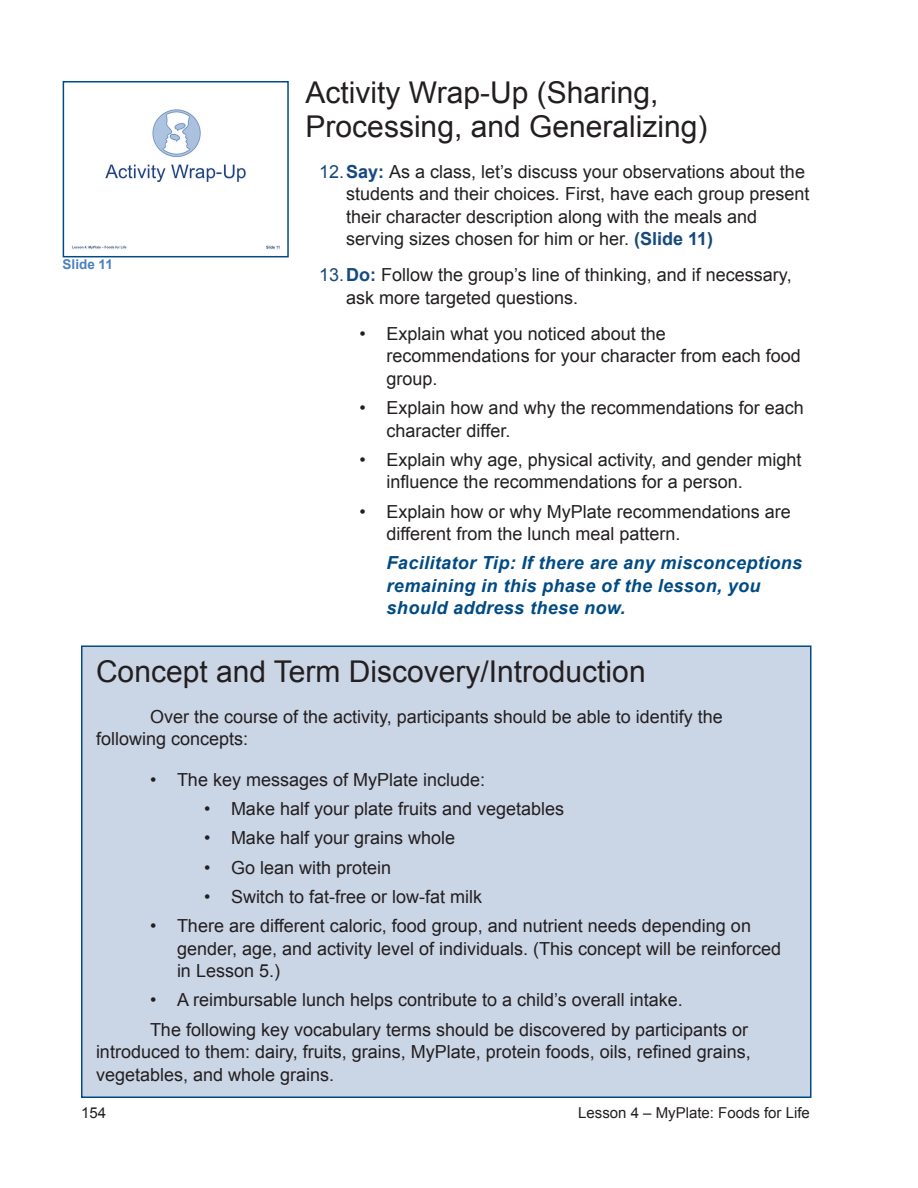
<style>
.page{position:relative;width:918px;height:1188px;background:#fff}
.page>*{position:absolute;margin:0;border:0;box-sizing:border-box;transform-origin:0 0}
.t1{font:30px/34.5px "Arial";color:#231f20}
.t2{font:18px/22.5px "Arial";color:#231f20}
.t3{font:italic 700 18px/22.5px "Arial";letter-spacing:.02em;color:#004b84}
.t4{font:15px "Arial";color:#231f20}
.t5{font:700 13.5px "Arial";color:#4a81bf}
.s1{color:#16497d}
.s2{font-weight:700;color:#16497d}
.s3{font-style:italic}
</style>
<div class="page">
<div style="left:82px;top:646px;width:729px;height:451px;background:#cad5e6"></div>
<div style="left:81px;top:645px;width:731px;height:453px;border:2px solid #004b84"></div>
<img style="left:72px;top:109px;width:208px;height:141px">
<div style="left:63px;top:81px;width:226px;height:176px;border:2px solid #004b84"></div>
<p class="t5" style="left:63px;top:255px;width:52px">Slide 11</p>
<h1 class="t1" style="left:306px;top:75px;width:403px">Activity Wrap-Up (Sharing,<br>Processing, and Generalizing)</h1>
<p class="t2" style="left:346px;top:160px;width:465px;text-indent:-27px"><span class="s1">12.</span><span class="s2">Say:</span> As a class, let’s discuss your observations about the students and their choices<span class="s3">.</span> First, have each group present their character description along with the meals and serving sizes chosen for him or her. <span class="s2">(Slide 11)</span></p>
<p class="t2" style="left:346px;top:264px;width:447px;text-indent:-27px"><span class="s1">13.</span><span class="s2">Do:</span> Follow the group’s line of thinking, and if necessary, ask more targeted questions.</p>
<p class="t2" style="left:387px;top:322px;width:416px;text-indent:-27px">• Explain what you noticed about the recommendations for your character from each food group.</p>
<p class="t2" style="left:387px;top:397px;width:419px;text-indent:-27px">• Explain how and why the recommendations for each character differ.</p>
<p class="t2" style="left:387px;top:448px;width:416px;text-indent:-27px">• Explain why age, physical activity, and gender might influence the recommendations for a person.</p>
<p class="t2" style="left:387px;top:500px;width:406px;text-indent:-27px">• Explain how or why MyPlate recommendations are different from the lunch meal pattern.</p>
<p class="t3" style="left:387px;top:552px;width:417px">Facilitator Tip: If there are any misconceptions remaining in this phase of the lesson, you should address these now.</p>
<h1 class="t1" style="left:96px;top:655px;width:551px">Concept and Term Discovery/Introduction</h1>
<p class="t2" style="left:96px;top:705px;width:628px;text-indent:54px">Over the course of the activity, participants should be able to identify the following concepts:</p>
<p class="t2" style="left:150px;top:768px;width:337px">• The key messages of MyPlate include:</p>
<p class="t2" style="left:204px;top:798px;width:362px">• Make half your plate fruits and vegetables</p>
<p class="t2" style="left:204px;top:827px;width:253px">• Make half your grains whole</p>
<p class="t2" style="left:204px;top:856px;width:189px">• Go lean with protein</p>
<p class="t2" style="left:204px;top:885px;width:280px">• Switch to fat-free or low-fat milk</p>
<p class="t2" style="left:177px;top:915px;width:606px;text-indent:-27px">• There are different caloric, food group, and nutrient needs depending on gender, age, and activity level of individuals. (This concept will be reinforced in Lesson 5.)</p>
<p class="t2" style="left:150px;top:986px;width:600px;line-height:29.2px">• A reimbursable lunch helps contribute to a child’s overall intake.<br>The following key vocabulary terms should be discovered by participants or</p>
<p class="t2" style="left:96px;top:1041px;width:656px">introduced to them: dairy, fruits, grains, MyPlate, protein foods, oils, refined grains, vegetables, and whole grains.</p>
<p class="t4" style="left:81px;top:1103px;width:27px">154</p>
<p class="t4" style="left:578px;top:1103px;width:233px">Lesson 4 – MyPlate: Foods for Life</p>
</div>
